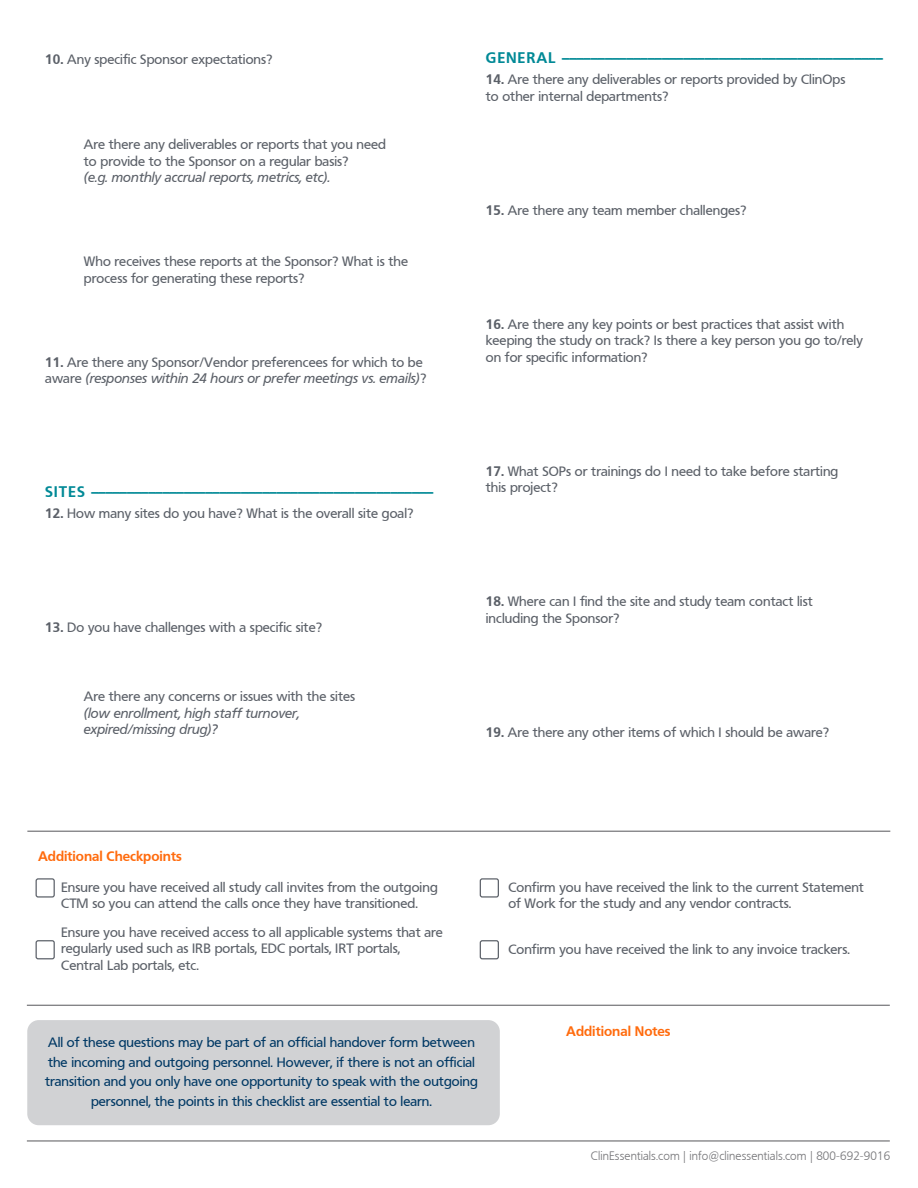
<style>
.page{position:relative;width:918px;height:1188px;background:#fff}
.page>*{position:absolute;margin:0;border:0;box-sizing:border-box;transform-origin:0 0}
.t1{font:15px "Frutiger BQ Bold";letter-spacing:.06em;color:#008996}
.t2{font:13.5px/16.5px "Frutiger BQ Roman";color:#5b6068}
.t3{font:13.5px/19.5px "Frutiger BQ Roman";color:#003864;text-align:center}
.t4{font:13.5px/16.5px "Frutiger BQ Italic";color:#5b6068}
.t5{font:13.5px "Frutiger BQ Bold";color:#ff6b0d}
.t6{font:12px "Frutiger BQ Light";letter-spacing:.01em;color:#77777a}
.s1{font-family:"Frutiger BQ Bold"}
.s2{font-family:"Frutiger BQ Roman"}
</style>
<div class="page">
<div style="left:27px;top:1020px;width:473px;height:105px;background:#d1d2d4;border-radius:11px"></div>
<hr style="left:27px;top:1140px;width:863px;height:2px;background:#77777a">
<hr style="left:27px;top:1005px;width:863px;height:1px;background:#77777a">
<hr style="left:27px;top:831px;width:863px;height:1px;background:#77777a">
<div style="left:36px;top:878px;width:19px;height:20px;border:1px solid #5b6068;border-radius:2px"></div>
<div style="left:480px;top:878px;width:19px;height:20px;border:1px solid #5b6068;border-radius:2px"></div>
<div style="left:36px;top:940px;width:19px;height:19px;border:1px solid #5b6068;border-radius:2px"></div>
<div style="left:480px;top:940px;width:19px;height:19px;border:1px solid #5b6068;border-radius:2px"></div>
<p class="t2" style="left:45px;top:51px;width:229px"><span class="s1">10.</span> Any specific Sponsor expectations?</p>
<p class="t2" style="left:84px;top:136px;width:304px">Are there any deliverables or reports that you need to provide to the Sponsor on a regular basis?</p>
<p class="t4" style="left:84px;top:169px;width:248px">(e.g. monthly accrual reports, metrics, etc).</p>
<p class="t2" style="left:84px;top:253px;width:326px">Who receives these reports at the Sponsor? What is the process for generating these reports?</p>
<p class="t2" style="left:45px;top:354px;width:379px"><span class="s1">11.</span> Are there any Sponsor/Vendor preferencees for which to be</p>
<p class="t4" style="left:45px;top:370px;width:383px"><span class="s2">aware</span> (responses within 24 hours or prefer meetings vs. emails)<span class="s2">?</span></p>
<p class="t1" style="left:45px;top:483px;width:390px">SITES ––––––––––––––––––––––––––––––––––––––––––––––––</p>
<p class="t2" style="left:45px;top:505px;width:370px"><span class="s1">12.</span> How many sites do you have? What is the overall site goal?</p>
<p class="t2" style="left:45px;top:619px;width:278px"><span class="s1">13.</span> Do you have challenges with a specific site?</p>
<p class="t2" style="left:84px;top:688px;width:273px">Are there any concerns or issues with the sites</p>
<p class="t4" style="left:84px;top:705px;width:217px">(low enrollment, high staff turnover, expired/missing drug)?</p>
<p class="t1" style="left:486px;top:49px;width:399px">GENERAL –––––––––––––––––––––––––––––––––––––––––––––</p>
<p class="t2" style="left:486px;top:72px;width:361px"><span class="s1">14.</span> Are there any deliverables or reports provided by ClinOps to other internal departments?</p>
<p class="t2" style="left:486px;top:202px;width:262px"><span class="s1">15.</span> Are there any team member challenges?</p>
<p class="t2" style="left:486px;top:316px;width:379px"><span class="s1">16.</span> Are there any key points or best practices that assist with keeping the study on track? Is there a key person you go to/rely on for specific information?</p>
<p class="t2" style="left:486px;top:463px;width:354px"><span class="s1">17.</span> What SOPs or trainings do I need to take before starting this project?</p>
<p class="t2" style="left:486px;top:594px;width:328px"><span class="s1">18.</span> Where can I find the site and study team contact list including the Sponsor?</p>
<p class="t2" style="left:486px;top:724px;width:345px"><span class="s1">19.</span> Are there any other items of which I should be aware?</p>
<p class="t5" style="left:38px;top:848px;width:145px">Additional Checkpoints</p>
<p class="t2" style="left:61px;top:879px;width:378px">Ensure you have received all study call invites from the outgoing<br>CTM so you can attend the calls once they have transitioned.</p>
<p class="t2" style="left:61px;top:924px;width:383px">Ensure you have received access to all applicable systems that are regularly used such as IRB portals, EDC portals, IRT portals,<br>Central Lab portals, etc.</p>
<p class="t3" style="left:45px;top:1033px;width:434px">All of these questions may be part of an official handover form between the incoming and outgoing personnel. However, if there is not an official transition and you only have one opportunity to speak with the outgoing personnel, the points in this checklist are essential to learn.</p>
<p class="t2" style="left:508px;top:879px;width:357px">Confirm you have received the link to the current Statement of Work for the study and any vendor contracts.</p>
<p class="t2" style="left:508px;top:941px;width:343px">Confirm you have received the link to any invoice trackers.</p>
<p class="t5" style="left:566px;top:1023px;width:106px">Additional Notes</p>
<p class="t6" style="left:591px;top:1149px;width:301px">ClinEssentials.com | info@clinessentials.com | 800-692-9016</p>
</div>
